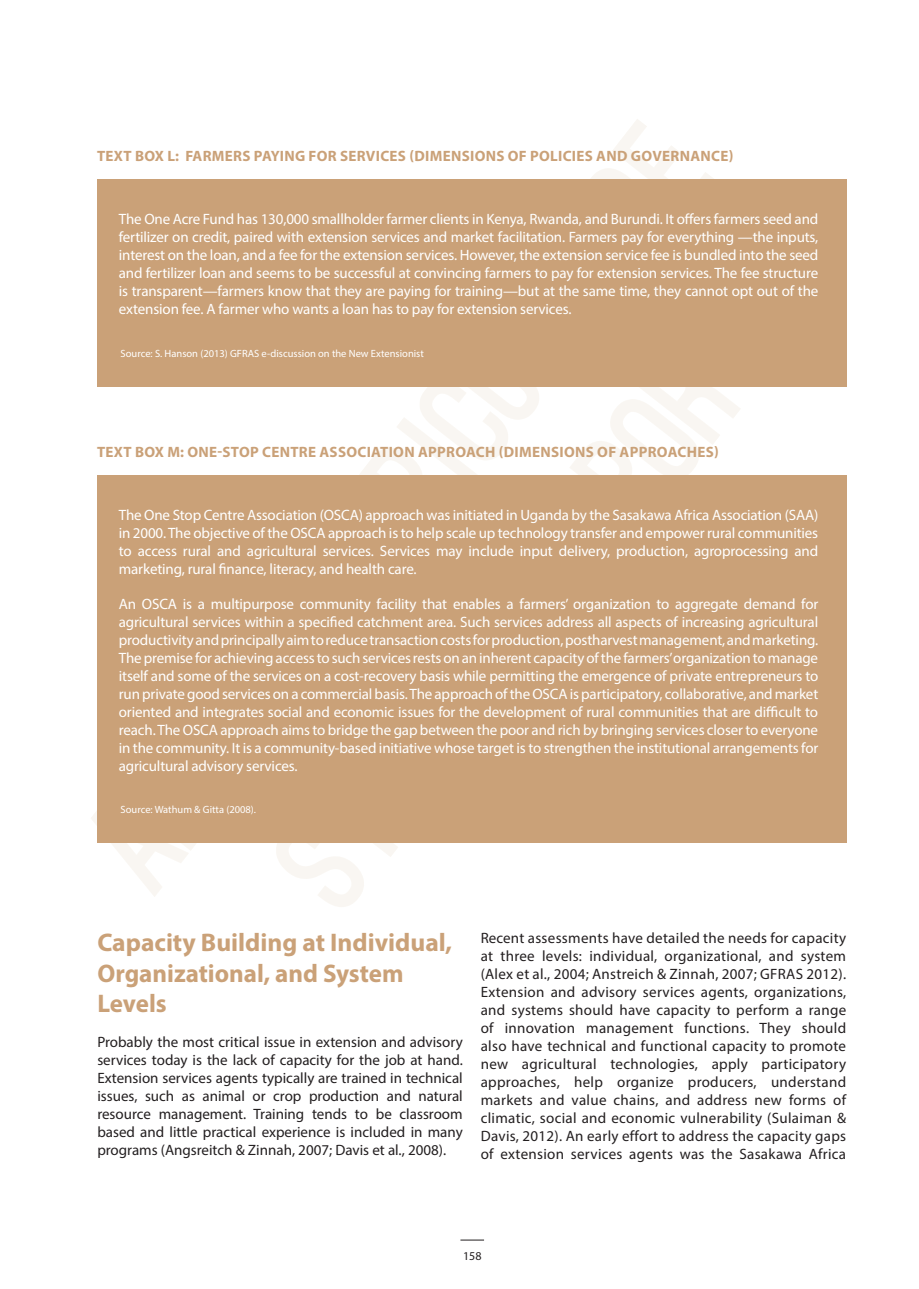
<style>
.page{position:relative;width:919px;height:1289px;background:#fff}
.page>*{position:absolute;margin:0;border:0;box-sizing:border-box;transform-origin:0 0}
.t1{font:700 25.5px/30.6px "Myriad Pro";color:#caa178}
.t2{font:15px/18px "Myriad Pro";letter-spacing:-.01em;color:#fff;text-align:justify}
.t3{font:15px/18px "Myriad Pro";letter-spacing:.005em;color:#231f20;text-align:justify}
.t4{font:700 15px "Myriad Pro";letter-spacing:.02em;color:#caa178}
.t5{font:12px "Myriad Pro";color:#231f20}
.t6{font:10.5px "Myriad Pro";color:#fff}
</style>
<div class="page">
<svg style="left:460px;top:1239px;width:24px;height:1px"></svg>
<svg style="left:91px;top:119px;width:623px;height:778px"></svg>
<svg style="left:276px;top:386px;width:492px;height:521px"></svg>
<div style="left:97px;top:179px;width:749px;height:207px;background:#caa178"></div>
<div style="left:97px;top:475px;width:749px;height:367px;background:#caa178"></div>
<p class="t4" style="left:97px;top:146px;width:638px">TEXT BOX L: FARMERS PAYING FOR SERVICES (DIMENSIONS OF POLICIES AND GOVERNANCE)</p>
<p class="t2" style="left:119px;top:210px;width:701px">The One Acre Fund has 130,000 smallholder farmer clients in Kenya, Rwanda, and Burundi. It offers farmers seed and fertilizer on credit, paired with extension services and market facilitation. Farmers pay for everything —the inputs, interest on the loan, and a fee for the extension services. However, the extension service fee is bundled into the seed and fertilizer loan and seems to be successful at convincing farmers to pay for extension services. The fee structure is transparent—farmers know that they are paying for training—but at the same time, they cannot opt out of the extension fee. A farmer who wants a loan has to pay for extension services.</p>
<p class="t6" style="left:121px;top:347px;width:305px">Source: S. Hanson (2013) GFRAS e-discussion on the New Extensionist</p>
<p class="t4" style="left:97px;top:442px;width:623px">TEXT BOX M: ONE-STOP CENTRE ASSOCIATION APPROACH (DIMENSIONS OF APPROACHES)</p>
<p class="t2" style="left:119px;top:506px;width:701px">The One Stop Centre Association (OSCA) approach was initiated in Uganda by the Sasakawa Africa Association (SAA) in 2000. The objective of the OSCA approach is to help scale up technology transfer and empower rural communities to access rural and agricultural services. Services may include input delivery, production, agroprocessing and marketing, rural finance, literacy, and health care.</p>
<p class="t2" style="left:119px;top:595px;width:701px">An OSCA is a multipurpose community facility that enables a farmers’ organization to aggregate demand for agricultural services within a specified catchment area. Such services address all aspects of increasing agricultural productivity and principally aim to reduce transaction costs for production, postharvest management, and marketing.<br>The premise for achieving access to such services rests on an inherent capacity of the farmers’organization to manage itself and some of the services on a cost-recovery basis while permitting the emergence of private entrepreneurs to run private good services on a commercial basis. The approach of the OSCA is participatory, collaborative, and market oriented and integrates social and economic issues for the development of rural communities that are difficult to reach. The OSCA approach aims to bridge the gap between the poor and rich by bringing services closer to everyone in the community. It is a community-based initiative whose target is to strengthen the institutional arrangements for agricultural advisory services.</p>
<p class="t6" style="left:121px;top:803px;width:137px">Source: Wathum &amp; Gitta (2008).</p>
<p class="t1" style="left:97px;top:926px;width:356px">Capacity Building at Individual,<br>Organizational, and System<br>Levels</p>
<p class="t3" style="left:97px;top:1032px;width:367px">Probably the most critical issue in extension and advisory services today is the lack of capacity for the job at hand.<br>Extension services agents typically are trained in technical issues, such as animal or crop production and natural resource management. Training tends to be classroom based and little practical experience is included in many programs (Angsreitch &amp; Zinnah, 2007; Davis et al., 2008).</p>
<p class="t3" style="left:480px;top:928px;width:367px">Recent assessments have detailed the needs for capacity at three levels: individual, organizational, and system (Alex et al., 2004; Anstreich &amp; Zinnah, 2007; GFRAS 2012).<br>Extension and advisory services agents, organizations, and systems should have capacity to perform a range of innovation management functions. They should also have technical and functional capacity to promote new agricultural technologies, apply participatory approaches, help organize producers, understand markets and value chains, and address new forms of climatic, social and economic vulnerability (Sulaiman &amp; Davis, 2012). An early effort to address the capacity gaps of extension services agents was the Sasakawa Africa</p>
<p class="t5" style="left:463px;top:1247px;width:20px">158</p>
</div>
